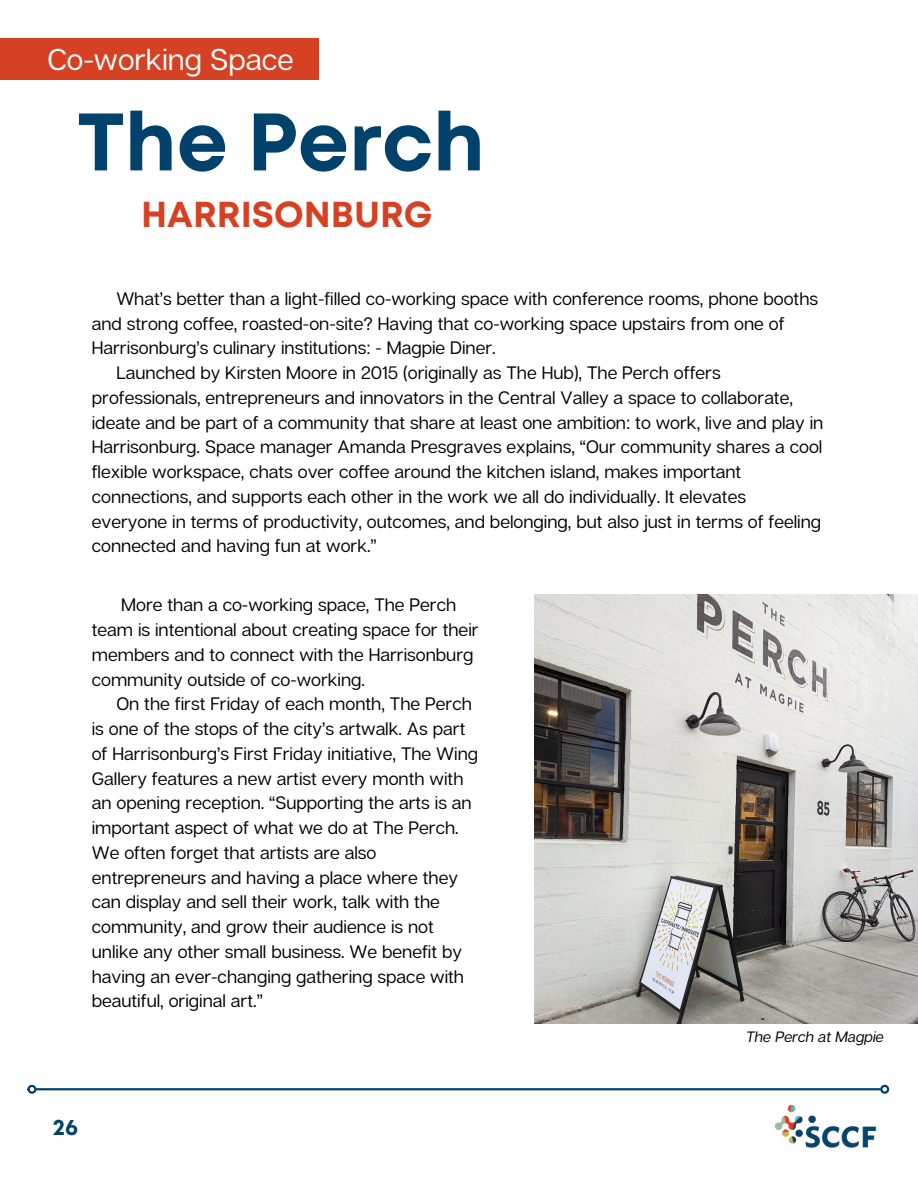
<style>
.page{position:relative;width:918px;height:1188px;background:#fff}
.page>*{position:absolute;margin:0;border:0;box-sizing:border-box;transform-origin:0 0}
.t1{font:700 81.3px "Mont";color:#00426b}
.t2{font:700 36px "Mont";color:#d64123}
.t3{font:30px "Articulat CF";color:#fff}
.t4{font:700 22.5px "Mont";color:#00426b}
.t5{font:18px/24.8px "Articulat CF";color:#000}
.t6{font:italic 15px "Articulat CF";color:#000}
</style>
<div class="page">
<img style="left:758px;top:1088px;width:132px;height:60px">
<hr style="left:36px;top:1088px;width:845px;height:2px;background:#00426b">
<div style="left:27px;top:1085px;width:9px;height:9px;border:2px solid #00426b;border-radius:50%"></div>
<div style="left:880px;top:1085px;width:9px;height:9px;border:2px solid #00426b;border-radius:50%"></div>
<div style="left:0;top:38px;width:318px;height:42px;background:#d64123"></div>
<img style="left:534px;top:594px;width:384px;height:430px">
<p class="t3" style="left:47px;top:41px;width:248px">Co-working Space</p>
<p class="t1" style="left:77px;top:111px;width:409px">The Perch</p>
<p class="t2" style="left:141px;top:201px;width:293px">HARRISONBURG</p>
<p class="t5" style="left:92px;top:286px;width:728px;text-indent:25px">What’s better than a light-filled co-working space with conference rooms, phone booths and strong coffee, roasted-on-site? Having that co-working space upstairs from one of<br>Harrisonburg’s culinary institutions: - Magpie Diner.</p>
<p class="t5" style="left:92px;top:360px;width:733px;text-indent:25px">Launched by Kirsten Moore in 2015 (originally as The Hub), The Perch offers professionals, entrepreneurs and innovators in the Central Valley a space to collaborate, ideate and be part of a community that share at least one ambition: to work, live and play in Harrisonburg. Space manager Amanda Presgraves explains, “Our community shares a cool flexible workspace, chats over coffee around the kitchen island, makes important connections, and supports each other in the work we all do individually. It elevates everyone in terms of productivity, outcomes, and belonging, but also just in terms of feeling connected and having fun at work.”</p>
<p class="t5" style="left:92px;top:592px;width:388px;text-indent:29px">More than a co-working space, The Perch team is intentional about creating space for their members and to connect with the Harrisonburg community outside of co-working.</p>
<p class="t5" style="left:92px;top:691px;width:388px;text-indent:25px">On the first Friday of each month, The Perch is one of the stops of the city’s artwalk. As part of Harrisonburg’s First Friday initiative, The Wing Gallery features a new artist every month with an opening reception. “Supporting the arts is an important aspect of what we do at The Perch.<br>We often forget that artists are also entrepreneurs and having a place where they can display and sell their work, talk with the community, and grow their audience is not unlike any other small business. We benefit by having an ever-changing gathering space with beautiful, original art.”</p>
<p class="t4" style="left:53px;top:1119px;width:27px">26</p>
<p class="t6" style="left:746px;top:1027px;width:139px">The Perch at Magpie</p>
</div>
